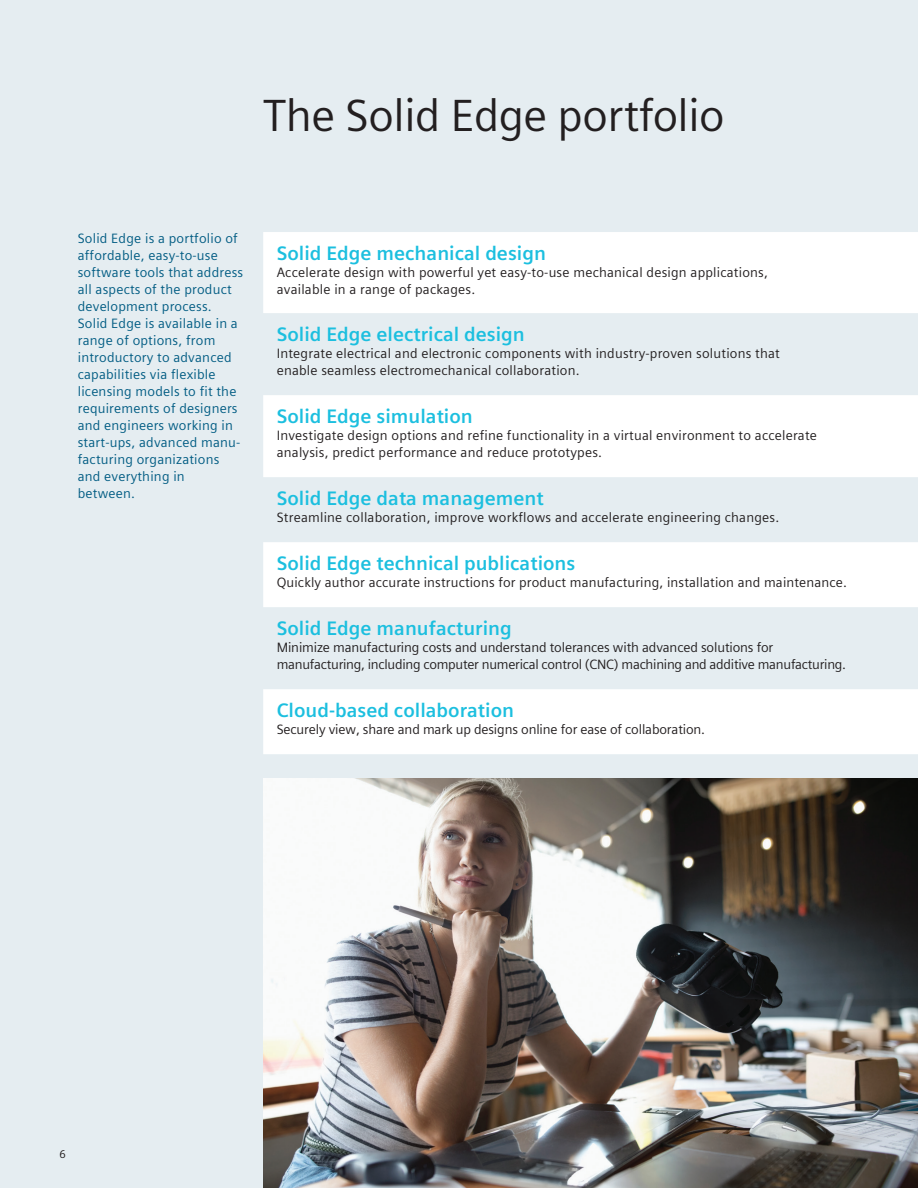
<style>
.page{position:relative;width:918px;height:1188px;background:#e5edf1}
.page>*{position:absolute;margin:0;border:0;box-sizing:border-box;transform-origin:0 0}
.Headline_30pt_120__No_Indent{font:45px "Siemens Sans";letter-spacing:-.01em;color:#231f20}
.Subhead_Intro_Lt_Blue_13pt{font:700 19.5px "Siemens Sans Global";color:#1cbfdf}
.Subhead_Intro_Lt_Blue_13pt-2{font:13.5px/17px "Siemens Sans Global";letter-spacing:.015em;color:#231f20}
.Italic_quotes_blue{font:13.5px/17px "Siemens Sans Global";letter-spacing:.015em;color:#015c83}
.Subhead_Intro_Lt_Blue_13pt-3{font:13.5px/17px "Siemens Sans Global";letter-spacing:-.02em;color:#231f20}
.Subhead_Intro_Lt_Blue_13pt-4{font:13.5px "Siemens Sans Global";letter-spacing:-.01em;color:#231f20}
.t1{font:11.25px "Siemens Sans";color:#231f20}
</style>
<div class="page">
<img style="left:263px;top:778px;width:655px;height:410px">
<svg style="left:263px;top:232px;width:655px;height:522px;fill:#fff"></svg>
<p class="Headline_30pt_120__No_Indent" style="left:263px;top:91px;width:463px">The Solid Edge portfolio</p>
<p class="Italic_quotes_blue" style="left:78px;top:230px;width:167px">Solid Edge is a portfolio of affordable, easy-to-use software tools that address all aspects of the product development process.<br>Solid Edge is available in a range of options, from introductory to advanced capabilities via flexible licensing models to fit the requirements of designers and engineers working in start-ups, advanced manu&shy;facturing organizations and everything in between.</p>
<p class="Subhead_Intro_Lt_Blue_13pt" style="left:277px;top:238px;width:271px">Solid Edge mechanical design</p>
<p class="Subhead_Intro_Lt_Blue_13pt-2" style="left:277px;top:264px;width:493px">Accelerate design with powerful yet easy-to-use mechanical design applications, available in a range of packages.</p>
<p class="Subhead_Intro_Lt_Blue_13pt" style="left:277px;top:319px;width:250px">Solid Edge electrical design</p>
<p class="Subhead_Intro_Lt_Blue_13pt-2" style="left:277px;top:345px;width:505px">Integrate electrical and electronic components with industry-proven solutions that enable seamless electromechanical collaboration.</p>
<p class="Subhead_Intro_Lt_Blue_13pt" style="left:277px;top:401px;width:198px">Solid Edge simulation</p>
<p class="Subhead_Intro_Lt_Blue_13pt-2" style="left:277px;top:427px;width:542px">Investigate design options and refine functionality in a virtual environment to accelerate analysis, predict performance and reduce prototypes.</p>
<p class="Subhead_Intro_Lt_Blue_13pt" style="left:277px;top:483px;width:269px">Solid Edge data management</p>
<p class="Subhead_Intro_Lt_Blue_13pt-2" style="left:277px;top:509px;width:504px">Streamline collaboration, improve workflows and accelerate engineering changes.</p>
<p class="Subhead_Intro_Lt_Blue_13pt" style="left:277px;top:548px;width:300px">Solid Edge technical publications</p>
<p class="Subhead_Intro_Lt_Blue_13pt-2" style="left:277px;top:574px;width:572px">Quickly author accurate instructions for product manufacturing, installation and maintenance.</p>
<p class="Subhead_Intro_Lt_Blue_13pt" style="left:277px;top:613px;width:237px">Solid Edge manufacturing</p>
<p class="Subhead_Intro_Lt_Blue_13pt-3" style="left:277px;top:639px;width:571px">Minimize manufacturing costs and understand tolerances with advanced solutions for manufacturing, including computer numerical control (CNC) machining and additive manufacturing.</p>
<p class="Subhead_Intro_Lt_Blue_13pt" style="left:277px;top:695px;width:239px">Cloud-based collaboration</p>
<p class="Subhead_Intro_Lt_Blue_13pt-4" style="left:277px;top:719px;width:430px">Securely view, share and mark up designs online for ease of collaboration.</p>
<p class="t1" style="left:60px;top:1148px;width:8px">6</p>
</div>
